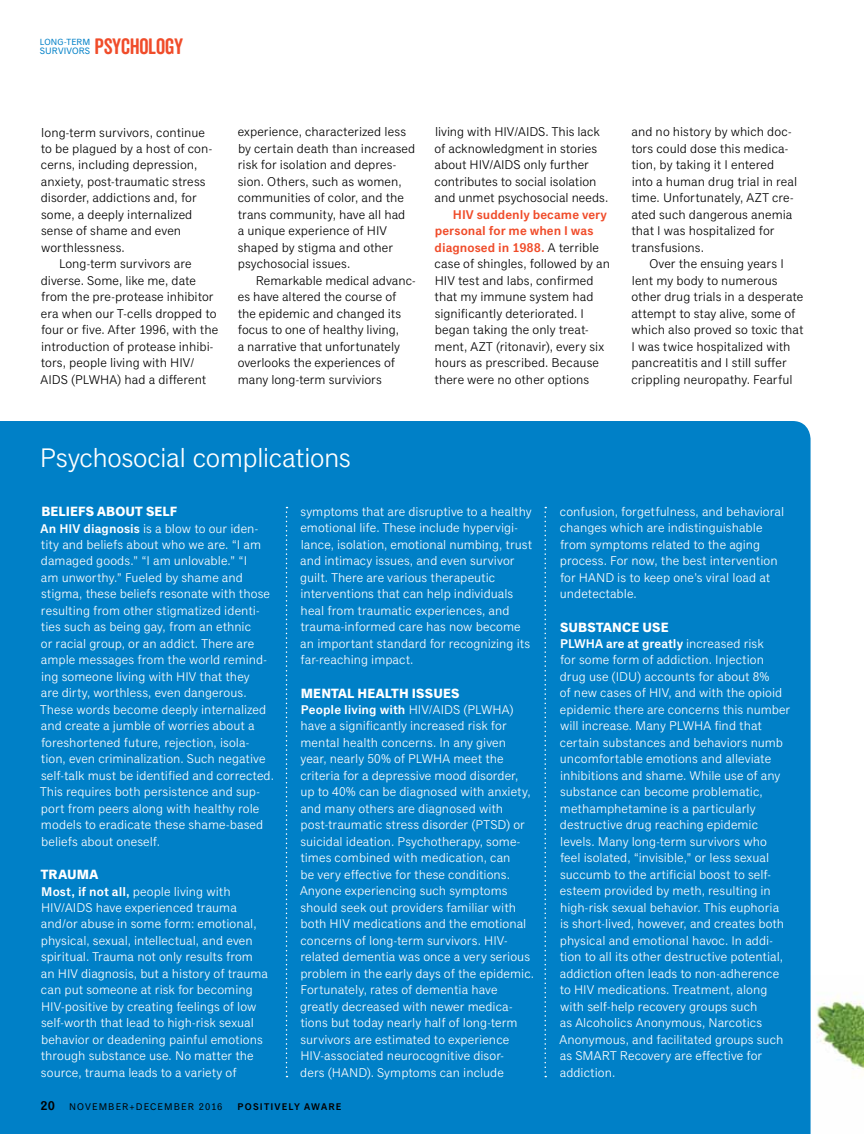
<style>
.page{position:relative;width:864px;height:1134px;background:#fff}
.page>*{position:absolute;margin:0;border:0;box-sizing:border-box;transform-origin:0 0}
.t1{font:27px "Classic Grotesque Pro";letter-spacing:-.02em;color:#fff}
.t2{font:21.6px "Veneer Clean Soft";letter-spacing:-.015em;color:#f04c2a}
.t3{font:700 13.5px "Classic Grotesque Pro";letter-spacing:.01em;color:#fff}
.t4{font:12.75px/16.5px "Classic Grotesque Pro";color:#fff}
.t5{font:12.75px/16.5px "Classic Grotesque Pro";color:#000}
.t6{font:600 12.75px "Classic Grotesque Pro";color:#fff}
.t7{font:600 12.75px "Classic Grotesque Pro";color:#f04c2a}
.t8{font:600 12.75px "Classic Grotesque Pro";color:#000}
.t9{font:9.75px "Classic Grotesque Pro";letter-spacing:.11em;color:#000}
.t10{font:600 9.75px "Classic Grotesque Pro";letter-spacing:.12em;color:#000}
.t11{font:9.3px "Classic Grotesque Pro";letter-spacing:.015em;color:#0080c7}
.t12{font:9px "Classic Grotesque Pro";color:#0080c7}
.s1{font-weight:600;color:#f04c2a}
.s2{font-weight:600}
</style>
<div class="page">
<img style="left:816px;top:995px;width:48px;height:75px">
<div style="left:0;top:421px;width:811px;height:713px;background:#0080c7"></div>
<svg style="left:286px;top:507px;width:1px;height:570px"></svg>
<svg style="left:544px;top:507px;width:2px;height:570px"></svg>
<p class="t12" style="left:40px;top:37px;width:12px">LONG</p>
<p class="t12" style="left:64px;top:37px;width:28px">-TERM</p>
<p class="t11" style="left:40px;top:45px;width:52px">SURVIVORS</p>
<h2 class="t2" style="left:94px;top:33px;width:90px">PSYCHOLOGY</h2>
<p class="t5" style="left:41px;top:124px;width:165px">long-term survivors, continue</p>
<p class="t5" style="left:41px;top:141px;width:173px">to be plagued by a host of con-</p>
<p class="t5" style="left:41px;top:157px;width:158px">cerns, including depression,</p>
<p class="t5" style="left:41px;top:173px;width:166px">anxiety, post-traumatic stress</p>
<p class="t5" style="left:41px;top:190px;width:157px">disorder, addictions and, for</p>
<p class="t5" style="left:41px;top:206px;width:153px">some, a deeply internalized</p>
<p class="t5" style="left:41px;top:223px;width:142px">sense of shame and even</p>
<p class="t5" style="left:41px;top:239px;width:85px">worthlessness.</p>
<p class="t5" style="left:59px;top:256px;width:134px">Long-term survivors are</p>
<p class="t5" style="left:41px;top:272px;width:157px">diverse. Some, like me, date</p>
<p class="t5" style="left:41px;top:289px;width:174px">from the pre-protease inhibitor</p>
<p class="t5" style="left:41px;top:305px;width:177px">era when our T-cells dropped to</p>
<p class="t5" style="left:41px;top:322px;width:179px">four or five. After 1996, with the</p>
<p class="t5" style="left:41px;top:338px;width:174px">introduction of protease inhibi-</p>
<p class="t5" style="left:41px;top:355px;width:156px">tors, people living with HIV/</p>
<p class="t5" style="left:41px;top:371px;width:167px">AI DS (PLWHA) had a different</p>
<p class="t5" style="left:238px;top:124px;width:179px">experience, characterized less by certain death than increased risk for isolation and depres&shy;sion. Others, such as women, communities of color, and the trans community, have all had<br>a unique experience of HIV shaped by stigma and other psychosocial issues.</p>
<p class="t5" style="left:238px;top:272px;width:180px;text-indent:18px">Remarkable medical advanc&shy;es have altered the course of the epidemic and changed its focus to one of healthy living,<br>a narrative that unfortunately overlooks the experiences of many long-term surviviors</p>
<p class="t5" style="left:435px;top:124px;width:175px">living with HIV/AI DS. This lack of acknowledgment in stories about HIV/AI DS only further contributes to social isolation and unmet psychosocial needs.</p>
<p class="t7" style="left:453px;top:207px;width:8px">HIV</p>
<p class="t5" style="left:435px;top:206px;width:177px;text-indent:42px"><span class="s1">suddenly became very personal for me when I was diagnosed in 1988.</span> A terrible case of shingles, followed by an<br>HIV test and labs, confirmed that my immune system had significantly deteriorated. I began taking the only treat&shy;ment, AZT (ritonavir), every six hours as prescribed. Because there were no other options</p>
<p class="t5" style="left:631px;top:124px;width:167px">and no history by which doc&shy;tors could dose this medica&shy;tion, by taking it I entered into a human drug trial in real time. Unfortunately, AZT cre&shy;ated such dangerous anemia that I was hospitalized for transfusions.</p>
<p class="t5" style="left:631px;top:256px;width:174px;text-indent:18px">Over the ensuing years I lent my body to numerous other drug trials in a desperate attempt to stay alive, some of which also proved so toxic that<br>I was twice hospitalized with pancreatitis and I still suffer crippling neuropathy. Fearful</p>
<h1 class="t1" style="left:40px;top:441px;width:313px">Psychosocial complications</h1>
<p class="t3" style="left:41px;top:503px;width:67px">BELIEFS ABO</p>
<p class="t3" style="left:126px;top:503px;width:53px">UT SELF</p>
<p class="t6" style="left:41px;top:520px;width:27px">An HIV</p>
<p class="t4" style="left:40px;top:520px;width:235px;text-indent:44px"><span class="s2">diagnosis</span> is a blow to our iden&shy;tity and beliefs about who we are. “I am damaged goods.” “I am unlovable.” “I<br>am unworthy.” Fueled by shame and stigma, these beliefs resonate with those resulting from other stigmatized identi&shy;ties such as being gay, from an ethnic<br>or racial group, or an addict. There are ample messages from the world remind&shy;ing someone living with HIV that they<br>are dirty, worthless, even dangerous.<br>These words become deeply internalized and create a jumble of worries about a foreshortened future, rejection, isola&shy;tion, even criminalization. Such negative self-talk must be identified and corrected.<br>This requires both persistence and sup&shy;port from peers along with healthy role models to eradicate these shame-based beliefs about oneself.</p>
<p class="t3" style="left:41px;top:866px;width:58px">TRAUMA</p>
<p class="t4" style="left:41px;top:883px;width:229px"><span class="s2">Most, if not all,</span> people living with<br>HIV/AI DS have experienced trauma and/or abuse in some form: emotional, physical, sexual, intellectual, and even spiritual. Trauma not only results from an HIV diagnosis, but a history of trauma can put someone at risk for becoming HIV-positive by creating feelings of low self-worth that lead to high-risk sexual behavior or deadening painful emotions through substance use. No matter the source, trauma leads to a variety of</p>
<p class="t4" style="left:300px;top:503px;width:233px">symptoms that are disruptive to a healthy emotional life. These include hypervigi&shy;lance, isolation, emotional numbing, trust and intimacy issues, and even survivor guilt. There are various therapeutic interventions that can help individuals heal from traumatic experiences, and trauma-informed care has now become an important standard for recognizing its far-reaching impact.</p>
<p class="t3" style="left:301px;top:684px;width:11px">MENTA</p>
<p class="t3" style="left:347px;top:684px;width:21px">L HEA</p>
<p class="t3" style="left:385px;top:684px;width:67px">LTH ISSUES</p>
<p class="t4" style="left:300px;top:702px;width:236px"><span class="s2">People living with</span> HIV/AI DS (PLWHA) have a significantly increased risk for mental health concerns. I n any given year, nearly 50% of PLWHA meet the criteria for a depressive mood disorder, up to 40% can be diagnosed with anxiety, and many others are diagnosed with post-traumatic stress disorder (PTSD) or suicidal ideation. Psychotherapy, some&shy;times combined with medication, can<br>be very effective for these conditions.<br>Anyone experiencing such symptoms should seek out providers familiar with both HIV medications and the emotional concerns of long-term survivors. HIV&shy;related dementia was once a very serious problem in the early days of the epidemic.<br>Fortunately, rates of dementia have greatly decreased with newer medica&shy;tions but today nearly half of long-term survivors are estimated to experience HIV-associated neurocognitive disor-<br>ders (HAN D). Symptoms can include</p>
<p class="t8" style="left:40px;top:1098px;width:16px">20</p>
<p class="t9" style="left:69px;top:1101px;width:155px">NOVEMBER+DECEMBER 2016</p>
<p class="t10" style="left:238px;top:1101px;width:106px">positively aware</p>
<p class="t4" style="left:560px;top:503px;width:226px">confusion, forgetfulness, and behavioral changes which are indistinguishable from symptoms related to the aging process. For now, the best intervention for HAN D is to keep one’s viral load at undetectable.</p>
<p class="t3" style="left:560px;top:618px;width:28px">SUBSTANCE</p>
<p class="t3" style="left:642px;top:618px;width:19px">USE</p>
<p class="t6" style="left:560px;top:636px;width:10px">PLWHA</p>
<p class="t4" style="left:560px;top:636px;width:232px;text-indent:47px"><span class="s2">are at greatly</span> increased risk<br>for some form of addiction. I njection drug use (I DU) accounts for about 8%<br>of new cases of HIV, and with the opioid epidemic there are concerns this number will increase. Many PLWHA find that certain substances and behaviors numb uncomfortable emotions and alleviate inhibitions and shame. While use of any substance can become problematic, methamphetamine is a particularly destructive drug reaching epidemic levels. Many long-term survivors who<br>feel isolated, “invisible,” or less sexual succumb to the artificial boost to self&shy;esteem provided by meth, resulting in high-risk sexual behavior. This euphoria is short-lived, however, and creates both physical and emotional havoc. I n addi&shy;tion to all its other destructive potential, addiction often leads to non-adherence to HIV medications. Treatment, along with self-help recovery groups such<br>as Alcoholics Anonymous, Narcotics Anonymous, and facilitated groups such as SMART Recovery are effective for addiction.</p>
</div>
